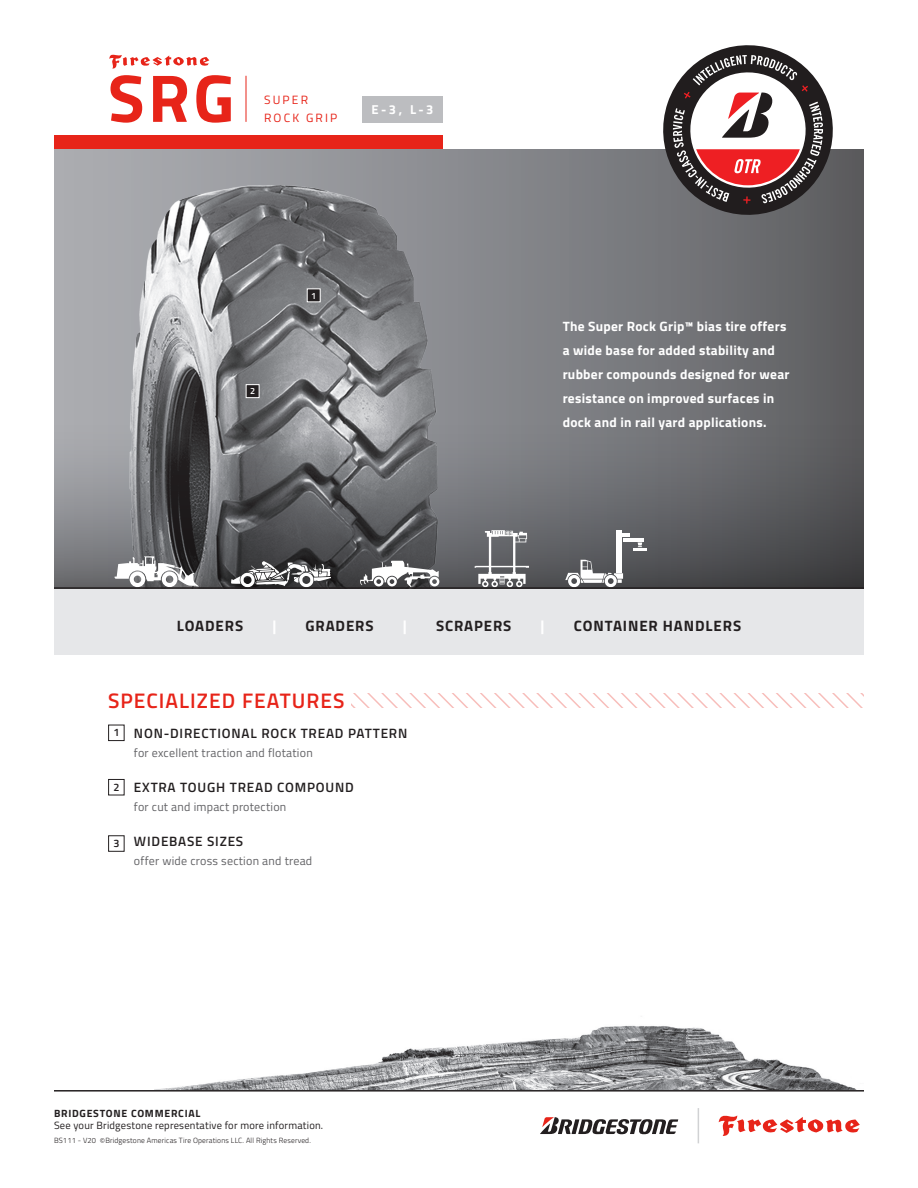
<style>
.page{position:relative;width:918px;height:1188px;background:#fff}
.page>*{position:absolute;margin:0;border:0;box-sizing:border-box;transform-origin:0 0}
.t1{font:700 67.5px "Titillium Web";color:#e72419}
.t2{font:600 21px "Titillium Web";letter-spacing:.05em;color:#e72419}
.t3{font:700 15px "Titillium Web";letter-spacing:.06em;color:#231f20}
.t4{font:700 15px "Titillium Web";color:#fff}
.Body_Copy{font:700 13.5px/24px "Titillium Web";letter-spacing:.02em;color:#fff}
.Body_Copy-2{font:600 13.5px "Titillium Web";letter-spacing:.06em;color:#231f20}
.t5{font:700 12.9px "Titillium Web";color:#fff}
.Body_Copy-3{font:12px "Titillium Web";letter-spacing:.02em;color:#636366}
.t6{font:12px/18px "Titillium Web";letter-spacing:.18em;color:#e72419}
.Body_Copy-4{font:600 10.8px "Titillium Web";color:#231f20}
.t7{font:10.5px "Titillium Web";letter-spacing:.02em;color:#231f20}
.t8{font:700 10.5px "Titillium Web";letter-spacing:.07em;color:#231f20}
.Body_Copy-5{font:600 9px "Titillium Web";color:#fff}
.t9{font:300 7.5px "Titillium Web";letter-spacing:.02em;color:#231f20}
.s1{font-size:8.25px}
</style>
<div class="page">
<img style="left:154px;top:1025px;width:703px;height:65px">
<div style="left:54px;top:149px;width:810px;height:505px;background:#e6e7e9"></div>
<div style="left:54px;top:149px;width:810px;height:440px;background:linear-gradient(to right,#b0b2b7,#606164)"></div>
<img style="left:72px;top:177px;width:423px;height:214px">
<svg style="left:54px;top:391px;width:810px;height:196px"></svg>
<svg style="left:360px;top:561px;width:79px;height:26px"></svg>
<svg style="left:231px;top:561px;width:100px;height:26px"></svg>
<div style="left:616px;top:530px;width:6px;height:43px;background:#fff"></div>
<svg style="left:623px;top:534px;width:24px;height:16px"></svg>
<svg style="left:565px;top:560px;width:58px;height:27px"></svg>
<svg style="left:475px;top:530px;width:54px;height:57px"></svg>
<svg style="left:115px;top:556px;width:84px;height:31px"></svg>
<div style="left:362px;top:96px;width:81px;height:27px;background:#bcbdc0"></div>
<hr style="left:246px;top:76px;width:1px;height:46px;background:#e72419">
<div style="left:108px;top:725px;width:17px;height:16px;border:1px solid #231f20"></div>
<div style="left:307px;top:289px;width:13px;height:13px;background:#231f20"></div>
<div style="left:307px;top:288px;width:14px;height:14px;border:1px solid #fff"></div>
<div style="left:108px;top:779px;width:17px;height:16px;border:1px solid #231f20"></div>
<div style="left:246px;top:385px;width:13px;height:13px;background:#231f20"></div>
<div style="left:246px;top:384px;width:14px;height:14px;border:1px solid #fff"></div>
<div style="left:108px;top:835px;width:17px;height:17px;border:1px solid #231f20"></div>
<svg style="left:109px;top:55px;width:100px;height:14px"></svg>
<svg style="left:351px;top:693px;width:513px;height:15px"></svg>
<div style="left:54px;top:136px;width:389px;height:13px;background:#e72419"></div>
<hr style="left:54px;top:587px;width:810px;height:2px;background:#231f20">
<svg style="left:540px;top:1117px;width:138px;height:17px"></svg>
<svg style="left:719px;top:1115px;width:141px;height:21px"></svg>
<hr style="left:698px;top:1108px;width:1px;height:35px;background:#d1d2d4">
<hr style="left:54px;top:1090px;width:810px;height:2px;background:#231f20">
<svg style="left:663px;top:45px;width:170px;height:170px"></svg>
<p class="t1" style="left:108px;top:47px;width:128px">SRG</p>
<p class="t6" style="left:264px;top:90px;width:75px">SUPER<br>ROCK GRIP</p>
<p class="t5" style="left:371px;top:99px;width:64px">E-3, L-3</p>
<p class="Body_Copy-5" style="left:250px;top:384px;width:7px">2</p>
<p class="Body_Copy-5" style="left:311px;top:289px;width:7px">1</p>
<p class="Body_Copy" style="left:563px;top:313px;width:228px">The Super Rock Grip™ bias tire offers a wide base for added stability and rubber compounds designed for wear resistance on improved surfaces in dock and in rail yard applications.</p>
<p class="t3" style="left:177px;top:614px;width:68px">LOADERS</p>
<p class="t4" style="left:272px;top:614px;width:6px">|</p>
<p class="t3" style="left:306px;top:614px;width:70px">GRADERS</p>
<p class="t4" style="left:403px;top:614px;width:6px">|</p>
<p class="t3" style="left:436px;top:614px;width:77px">SCRAPERS</p>
<p class="t4" style="left:541px;top:614px;width:6px">|</p>
<p class="t3" style="left:574px;top:614px;width:169px">CONTAINER HANDLERS</p>
<p class="t2" style="left:108px;top:684px;width:238px">SPECIALIZED FEATURES</p>
<p class="Body_Copy-4" style="left:113px;top:725px;width:8px">1</p>
<p class="Body_Copy-4" style="left:113px;top:779px;width:8px">2</p>
<p class="Body_Copy-4" style="left:113px;top:835px;width:8px">3</p>
<p class="Body_Copy-2" style="left:134px;top:723px;width:275px">NON-DIRECTIONAL ROCK TREAD PATTERN</p>
<p class="Body_Copy-3" style="left:134px;top:745px;width:180px">for excellent traction and flotation</p>
<p class="Body_Copy-2" style="left:134px;top:777px;width:221px">EXTRA TOUGH TREAD COMPOUND</p>
<p class="Body_Copy-3" style="left:134px;top:799px;width:154px">for cut and impact protection</p>
<p class="Body_Copy-2" style="left:134px;top:831px;width:111px">WIDEBASE SIZES</p>
<p class="Body_Copy-3" style="left:134px;top:853px;width:180px">offer wide cross section and tread</p>
<p class="t8" style="left:54px;top:1105px;width:148px">BRIDGESTONE COMMERCIAL</p>
<p class="t7" style="left:54px;top:1118px;width:271px">See your Bridgestone representative for more information.</p>
<p class="t9" style="left:54px;top:1135px;width:258px">BS111 - V20 <span class="s1">©</span>Bridgestone Americas Tire Operations LLC. All Rights Reserved.</p>
</div>
